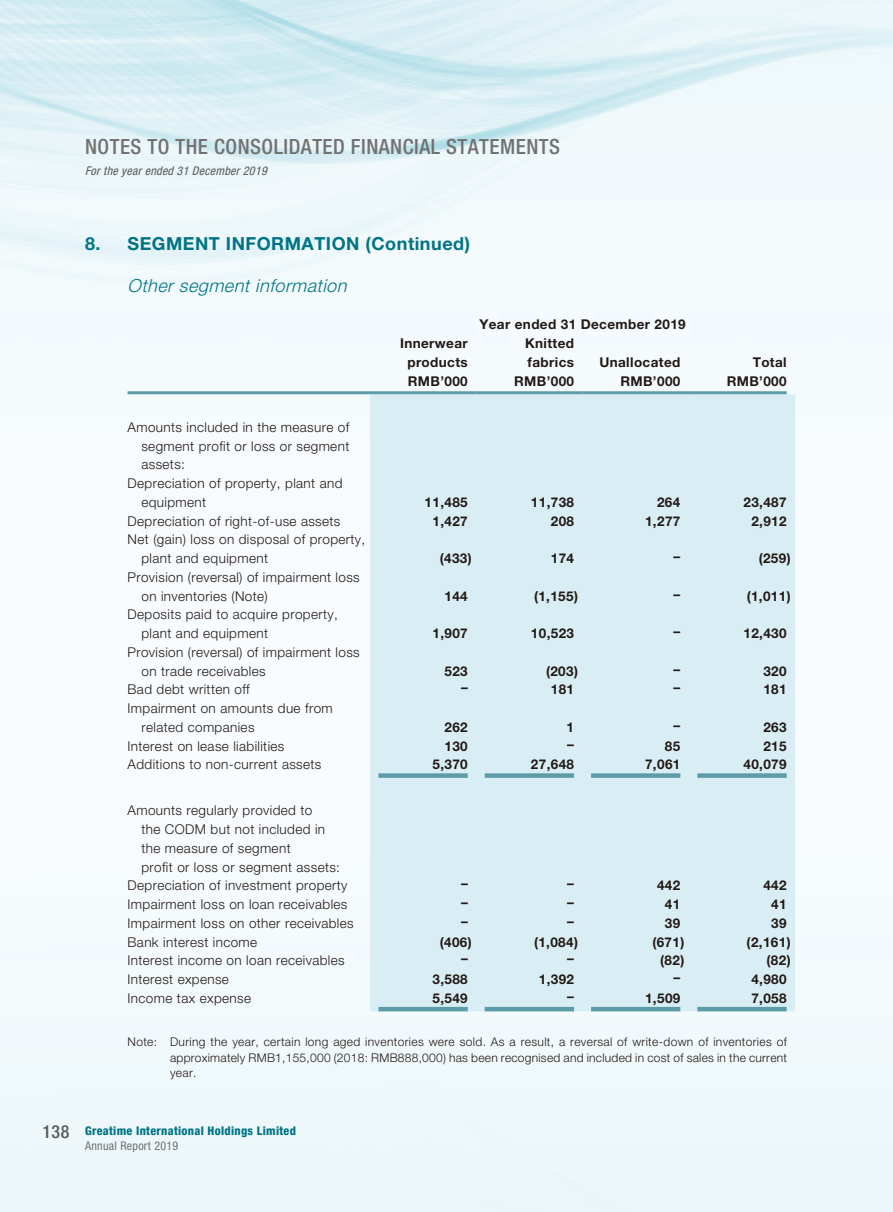
<style>
.page{position:relative;width:893px;height:1212px;background:#fff}
.page>*{position:absolute;margin:0;border:0;box-sizing:border-box;transform-origin:0 0}
.t1{font:500 condensed 21px "Helvetica Neue LT Std";letter-spacing:.025em;color:#727272}
.t2{font:700 18px "Helvetica Neue LT Std";letter-spacing:.03em;color:#007485}
.t3{font:italic 300 18px "Helvetica Neue LT Std";color:#007485}
.t4{font:500 condensed 18px "Helvetica Neue LT Std";color:#595857}
.t5{font:300 13.5px/18.8px "Helvetica Neue LT Std";letter-spacing:.03em;color:#231916}
.t6{font:700 13.5px/18.8px "Helvetica Neue LT Std";letter-spacing:.03em;color:#231916;text-align:center}
.t7{font:300 12px/15.8px "Helvetica Neue LT Std";letter-spacing:.02em;color:#231916;text-align:justify}
.t8{font:800 condensed 12px "Helvetica Neue LT Std";letter-spacing:.025em;color:#007485}
.t9{font:italic condensed 12px "Helvetica Neue LT Std";color:#595857}
.t10{font:condensed 12px "Helvetica Neue LT Std";letter-spacing:.025em;color:#727272}
</style>
<div class="page">
<div style="left:370px;top:394px;width:425px;height:617px;background:#d9eef4"></div>
<hr style="left:128px;top:391px;width:242px;height:3px;background:#5d9ba8">
<hr style="left:370px;top:391px;width:106px;height:3px;background:#5d9ba8">
<hr style="left:476px;top:391px;width:107px;height:3px;background:#5d9ba8">
<hr style="left:583px;top:391px;width:106px;height:3px;background:#5d9ba8">
<hr style="left:689px;top:391px;width:98px;height:3px;background:#5d9ba8">
<div style="left:378px;top:773px;width:90px;height:5px;background:#5d9ba8"></div>
<div style="left:485px;top:773px;width:89px;height:5px;background:#5d9ba8"></div>
<div style="left:591px;top:773px;width:89px;height:5px;background:#5d9ba8"></div>
<div style="left:697px;top:773px;width:90px;height:5px;background:#5d9ba8"></div>
<hr style="left:378px;top:1007px;width:90px;height:4px;background:#5d9ba8">
<hr style="left:485px;top:1007px;width:89px;height:4px;background:#5d9ba8">
<hr style="left:591px;top:1007px;width:89px;height:4px;background:#5d9ba8">
<hr style="left:697px;top:1007px;width:90px;height:4px;background:#5d9ba8">
<h1 class="t1" style="left:85px;top:134px;width:476px">NOTES TO THE CONSOLIDATED FINANCIAL STATEMENTS</h1>
<p class="t9" style="left:85px;top:164px;width:186px">Forthe yearended 31 December2019</p>
<h2 class="t2" style="left:85px;top:232px;width:386px">8. SEGMENT INFORMATION (Continued)</h2>
<h2 class="t3" style="left:128px;top:275px;width:225px">Other segment information</h2>
<p class="t6" style="left:479px;top:315px;width:208px">Year ended 31 December 2019</p>
<p class="t6" style="left:400px;top:334px;width:69px">Innerwear products</p>
<p class="t6" style="left:525px;top:334px;width:51px;text-align:left">Knitted fabrics</p>
<p class="t6" style="left:599px;top:352px;width:82px">Unallocated</p>
<p class="t6" style="left:753px;top:352px;width:35px">Total</p>
<p class="t6" style="left:408px;top:371px;width:62px">RMB’000</p>
<p class="t6" style="left:514px;top:371px;width:62px">RMB’000</p>
<p class="t6" style="left:620px;top:371px;width:62px">RMB’000</p>
<p class="t6" style="left:727px;top:371px;width:62px">RMB’000</p>
<p class="t5" style="left:128px;top:417px;width:223px">Amounts included in the measure of</p>
<p class="t5" style="left:141px;top:436px;width:209px">segment profit or loss or segment</p>
<p class="t5" style="left:141px;top:455px;width:45px">assets:</p>
<p class="t5" style="left:128px;top:474px;width:216px">Depreciation of property, plant and</p>
<p class="t5" style="left:141px;top:492px;width:66px">equipment</p>
<p class="t6" style="left:425px;top:492px;width:45px">11,485</p>
<p class="t6" style="left:531px;top:492px;width:45px">11,738</p>
<p class="t6" style="left:657px;top:492px;width:25px">264</p>
<p class="t6" style="left:743px;top:492px;width:45px">23,487</p>
<p class="t5" style="left:128px;top:511px;width:214px">Depreciation of right-of-use assets</p>
<p class="t6" style="left:432px;top:511px;width:37px">1,427</p>
<p class="t6" style="left:551px;top:511px;width:25px">208</p>
<p class="t6" style="left:645px;top:511px;width:37px">1,277</p>
<p class="t6" style="left:751px;top:511px;width:37px">2,912</p>
<p class="t5" style="left:141px;top:530px;width:225px;text-indent:-14px">Net (gain) loss on disposal of property, plant and equipment</p>
<p class="t6" style="left:440px;top:548px;width:34px">(433)</p>
<p class="t6" style="left:551px;top:548px;width:25px">174</p>
<p class="t6" style="left:674px;top:546px;width:8px">–</p>
<p class="t6" style="left:759px;top:548px;width:34px">(259)</p>
<p class="t5" style="left:141px;top:567px;width:220px;text-indent:-14px">Provision (reversal) of impairment loss on inventories (Note)</p>
<p class="t5" style="left:141px;top:605px;width:198px;text-indent:-14px">Deposits paid to acquire property, plant and equipment</p>
<p class="t5" style="left:141px;top:642px;width:220px;text-indent:-14px">Provision (reversal) of impairment loss on trade receivables</p>
<p class="t6" style="left:444px;top:586px;width:25px">144</p>
<p class="t6" style="left:534px;top:586px;width:46px">(1,155)</p>
<p class="t6" style="left:674px;top:584px;width:8px">–</p>
<p class="t6" style="left:747px;top:586px;width:46px">(1,011)</p>
<p class="t6" style="left:432px;top:623px;width:37px">1,907</p>
<p class="t6" style="left:531px;top:623px;width:45px">10,523</p>
<p class="t6" style="left:674px;top:621px;width:8px">–</p>
<p class="t6" style="left:743px;top:623px;width:45px">12,430</p>
<p class="t6" style="left:444px;top:661px;width:25px">523</p>
<p class="t6" style="left:546px;top:661px;width:34px">(203)</p>
<p class="t6" style="left:674px;top:659px;width:8px">–</p>
<p class="t6" style="left:763px;top:661px;width:25px">320</p>
<p class="t5" style="left:128px;top:680px;width:124px">Bad debt written off</p>
<p class="t6" style="left:461px;top:678px;width:8px">–</p>
<p class="t6" style="left:551px;top:680px;width:25px">181</p>
<p class="t6" style="left:674px;top:678px;width:8px">–</p>
<p class="t6" style="left:763px;top:680px;width:25px">181</p>
<p class="t5" style="left:141px;top:699px;width:193px;text-indent:-14px">Impairment on amounts due from related companies</p>
<p class="t6" style="left:444px;top:717px;width:25px">262</p>
<p class="t6" style="left:567px;top:717px;width:9px">1</p>
<p class="t6" style="left:674px;top:715px;width:8px">–</p>
<p class="t6" style="left:763px;top:717px;width:25px">263</p>
<p class="t5" style="left:128px;top:736px;width:158px">Interest on lease liabilities</p>
<p class="t6" style="left:444px;top:736px;width:25px">130</p>
<p class="t6" style="left:567px;top:734px;width:8px">–</p>
<p class="t6" style="left:665px;top:736px;width:17px">85</p>
<p class="t6" style="left:763px;top:736px;width:25px">215</p>
<p class="t5" style="left:128px;top:755px;width:195px">Additions to non-current assets</p>
<p class="t6" style="left:432px;top:755px;width:37px">5,370</p>
<p class="t6" style="left:531px;top:755px;width:45px">27,648</p>
<p class="t6" style="left:645px;top:755px;width:37px">7,061</p>
<p class="t6" style="left:743px;top:755px;width:45px">40,079</p>
<p class="t5" style="left:128px;top:801px;width:186px">Amounts regularly provided to</p>
<p class="t5" style="left:141px;top:820px;width:185px">the CODM but not included in</p>
<p class="t5" style="left:141px;top:838px;width:151px">the measure of segment</p>
<p class="t5" style="left:141px;top:857px;width:200px">profit or loss or segment assets:</p>
<p class="t5" style="left:128px;top:876px;width:221px">Depreciation of investment property</p>
<p class="t6" style="left:461px;top:874px;width:8px">–</p>
<p class="t6" style="left:567px;top:874px;width:8px">–</p>
<p class="t6" style="left:657px;top:876px;width:25px">442</p>
<p class="t6" style="left:763px;top:876px;width:25px">442</p>
<p class="t5" style="left:128px;top:895px;width:221px">Impairment loss on loan receivables</p>
<p class="t6" style="left:461px;top:892px;width:8px">–</p>
<p class="t6" style="left:567px;top:892px;width:8px">–</p>
<p class="t6" style="left:665px;top:894px;width:17px">41</p>
<p class="t6" style="left:771px;top:894px;width:17px">41</p>
<p class="t5" style="left:128px;top:913px;width:228px">Impairment loss on other receivables</p>
<p class="t6" style="left:461px;top:911px;width:8px">–</p>
<p class="t6" style="left:567px;top:911px;width:8px">–</p>
<p class="t6" style="left:665px;top:913px;width:17px">39</p>
<p class="t6" style="left:771px;top:913px;width:17px">39</p>
<p class="t5" style="left:128px;top:932px;width:131px">Bank interest income</p>
<p class="t6" style="left:440px;top:932px;width:34px">(406)</p>
<p class="t6" style="left:534px;top:932px;width:46px">(1,084)</p>
<p class="t6" style="left:652px;top:932px;width:34px">(671)</p>
<p class="t6" style="left:747px;top:932px;width:46px">(2,161)</p>
<p class="t5" style="left:128px;top:951px;width:219px">Interest income on loan receivables</p>
<p class="t6" style="left:461px;top:949px;width:8px">–</p>
<p class="t6" style="left:567px;top:949px;width:8px">–</p>
<p class="t6" style="left:660px;top:951px;width:26px">(82)</p>
<p class="t6" style="left:766px;top:951px;width:26px">(82)</p>
<p class="t5" style="left:128px;top:970px;width:103px">Interest expense</p>
<p class="t6" style="left:432px;top:970px;width:37px">3,588</p>
<p class="t6" style="left:539px;top:970px;width:37px">1,392</p>
<p class="t6" style="left:674px;top:967px;width:8px">–</p>
<p class="t6" style="left:751px;top:970px;width:37px">4,980</p>
<p class="t5" style="left:128px;top:988px;width:125px">Income tax expense</p>
<p class="t6" style="left:432px;top:988px;width:37px">5,549</p>
<p class="t6" style="left:567px;top:986px;width:8px">–</p>
<p class="t6" style="left:645px;top:988px;width:37px">1,509</p>
<p class="t6" style="left:751px;top:988px;width:37px">7,058</p>
<p class="t7" style="left:170px;top:1033px;width:618px;text-indent:-43px">Note: During the year, certain long aged inventories were sold. As a result, a reversal of write-down of inventories of approximately RMB1,155,000 (2018: RMB888,000) has been recognised and included in cost of sales in the current year.</p>
<h2 class="t4" style="left:43px;top:1121px;width:28px">138</h2>
<p class="t8" style="left:85px;top:1124px;width:212px">Greatime International Holdings Limited</p>
<p class="t10" style="left:85px;top:1139px;width:95px">Annual Report 2019</p>
</div>
